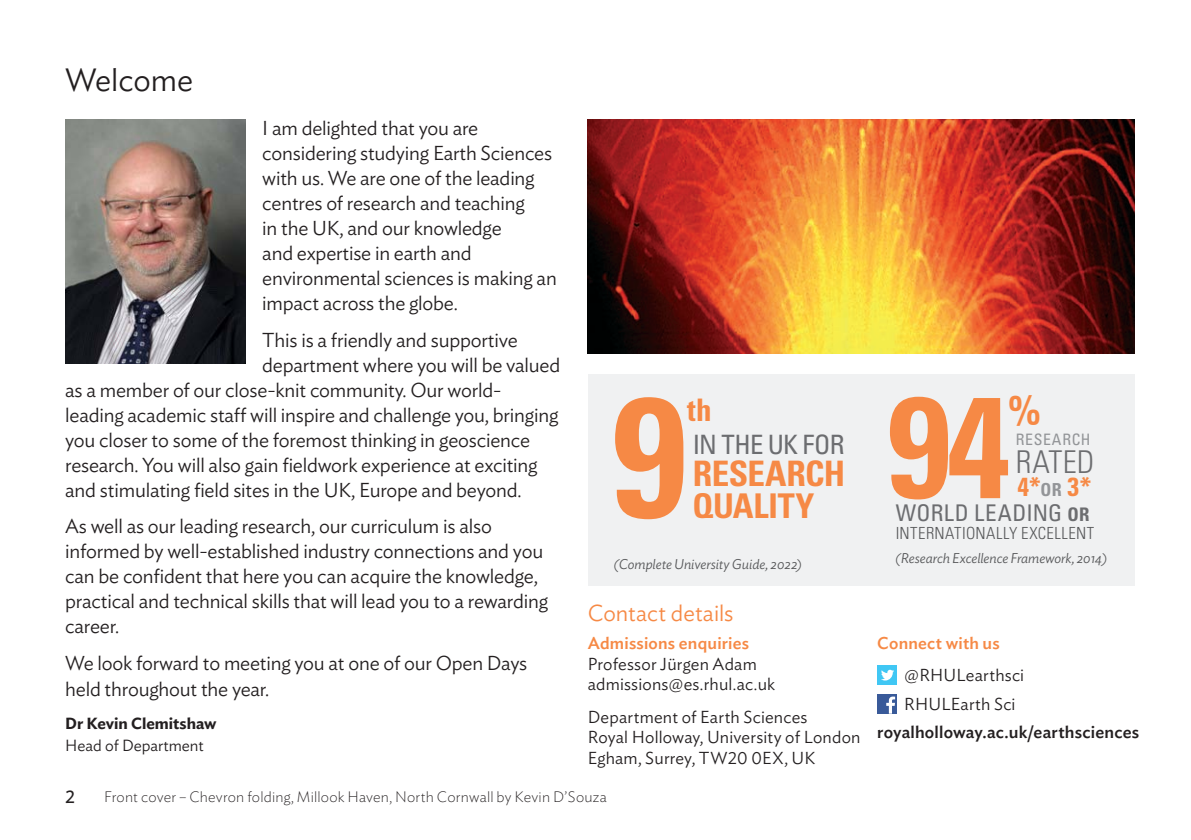
<style>
.page{position:relative;width:1191px;height:840px;background:#fff}
.page>*{position:absolute;margin:0;border:0;box-sizing:border-box;transform-origin:0 0}
.t1{font:700 condensed 170.2px "Univers LT Std";color:#f68945}
.t2{font:700 condensed 143.4px "Univers LT Std";color:#f68945}
.t3{font:700 condensed 42px "Univers LT Std";color:#f68945}
.t4{font:700 condensed 35px "Univers LT Std";letter-spacing:-.015em;color:#f68945}
.t5{font:700 condensed 34px "Univers LT Std";letter-spacing:-.005em;color:#f68945}
.t6{font:300 32px "Ideal Sans";color:#231f20}
.t7{font:300 condensed 31.4px "Univers LT Std";letter-spacing:.01em;color:#6c6d70}
.t8{font:700 condensed 31px "Univers LT Std";color:#f68945}
.t9{font:condensed 26.6px "Univers LT Std";letter-spacing:-.025em;color:#6c6d70}
.t10{font:700 condensed 26px "Univers LT Std";color:#f68945}
.Contact_details_sub{font:300 23px "Ideal Sans";color:#f68945}
.t11{font:condensed 23px "Univers LT Std";letter-spacing:.02em;color:#6c6d70}
.Welcome_text_2018{font:300 20px/25px "Ideal Sans";letter-spacing:-.01em;color:#231f20}
.t12{font:18px "Ideal Sans";color:#231f20}
.Main_text{font:300 17.2px/20.8px "Ideal Sans";letter-spacing:.01em;color:#231f20}
.Main_text-2{font:500 17.2px "Ideal Sans";letter-spacing:.01em;color:#231f20}
.Contact_details_sub-2{font:500 17px "Ideal Sans";letter-spacing:.01em;color:#f68945}
.t13{font:300 condensed 16.6px "Univers LT Std";letter-spacing:.03em;color:#57585a}
.Welcome_name{font:600 16px/22px "Ideal Sans";color:#231f20}
.t14{font:condensed 15.8px "Univers LT Std";letter-spacing:.04em;color:#939598}
.Main_text-3{font:200 15px "Ideal Sans";letter-spacing:.015em;color:#231f20}
.REF{font:italic 300 14px "Ideal Sans";letter-spacing:-.005em;color:#57585a}
.s1{font-weight:300}
.s2{font-size:18px;color:#939598}
.s3{font-weight:700;font-size:18.6px}
</style>
<div class="page">
<div style="left:588px;top:374px;width:546px;height:211px;background:#f0f1f2"></div>
<div style="left:877px;top:664px;width:20px;height:20px;background:#40c7f4"></div>
<svg style="left:881px;top:669px;width:13px;height:11px"></svg>
<div style="left:877px;top:693px;width:20px;height:20px;background:#395a99"></div>
<svg style="left:886px;top:696px;width:9px;height:17px"></svg>
<img style="left:588px;top:119px;width:546px;height:234px">
<img style="left:65px;top:119px;width:180px;height:244px">
<h3 class="t6" style="left:65px;top:55px;width:130px">Welcome</h3>
<p class="Welcome_text_2018" style="left:262px;top:114px;width:296px">I am delighted that you are considering studying Earth Sciences with us. We are one of the leading centres of research and teaching<br>in the UK, and our knowledge<br>and expertise in earth and environmental sciences is making an impact across the globe.</p>
<p class="Welcome_text_2018" style="left:262px;top:325px;width:257px">This is a friendly and supportive</p>
<p class="Welcome_text_2018" style="left:262px;top:350px;width:299px">department where you will be valued</p>
<p class="Welcome_text_2018" style="left:65px;top:375px;width:438px">as a member of our close-knit community. Our world-</p>
<p class="Welcome_text_2018" style="left:65px;top:400px;width:495px">leading academic staff will inspire and challenge you, bringing</p>
<p class="Welcome_text_2018" style="left:65px;top:425px;width:466px">you closer to some of the foremost thinking in geoscience</p>
<p class="Welcome_text_2018" style="left:65px;top:450px;width:474px">research. You will also gain fieldwork experience at exciting</p>
<p class="Welcome_text_2018" style="left:65px;top:475px;width:458px">and stimulating field sites in the UK, Europe and beyond.</p>
<p class="Welcome_text_2018" style="left:65px;top:512px;width:484px">As well as our leading research, our curriculum is also informed by well-established industry connections and you can be confident that here you can acquire the knowledge, practical and technical skills that will lead you to a rewarding career.</p>
<p class="Welcome_text_2018" style="left:65px;top:647px;width:463px;line-height:26px">We look forward to meeting you at one of our Open Days held throughout the year.</p>
<p class="Welcome_name" style="left:65px;top:711px;width:153px">Dr Kevin Clemitshaw<br><span class="s1">Head of Department</span></p>
<p class="Main_text-3" style="left:104px;top:784px;width:504px">Front cover – Chevron folding, Millook Haven, North Cornwall by Kevin D’Souza</p>
<p class="t1" style="left:612px;top:352px;width:76px">9</p>
<p class="t8" style="left:687px;top:390px;width:26px">th</p>
<p class="t9" style="left:693px;top:427px;width:153px">IN THE UK FOR</p>
<p class="t5" style="left:692px;top:484px;width:124px">QUALITY</p>
<p class="t4" style="left:693px;top:452px;width:154px">RESEARCH</p>
<p class="REF" style="left:613px;top:553px;width:190px">(Complete University Guide, 2022)</p>
<p class="Contact_details_sub" style="left:588px;top:595px;width:147px">Contact details</p>
<p class="Contact_details_sub-2" style="left:588px;top:629px;width:163px">Admissions enquiries</p>
<p class="Main_text" style="left:588px;top:651px;width:189px">Professor Jürgen Adam admissions@es.rhul.ac.uk</p>
<p class="Main_text" style="left:588px;top:704px;width:274px">Department of Earth Sciences<br>Royal Holloway, University of London<br>Egham, Surrey, TW20 0EX, UK</p>
<p class="t12" style="left:65px;top:783px;width:12px">2</p>
<p class="t3" style="left:1008px;top:384px;width:34px">%</p>
<p class="t14" style="left:1016px;top:429px;width:76px">RESEARCH</p>
<p class="t10" style="left:1017px;top:471px;width:75px">4*<span class="s2">OR</span> 3*</p>
<p class="t2" style="left:887px;top:359px;width:124px">94</p>
<p class="t11" style="left:895px;top:498px;width:195px">WORLD LEADING <span class="s3">OR</span></p>
<p class="t7" style="left:1016px;top:442px;width:80px">RATED</p>
<p class="t13" style="left:895px;top:523px;width:200px">INTERNATIONALLY EXCELLENT</p>
<p class="REF" style="left:895px;top:546px;width:214px">(Research Excellence Framework, 2014)</p>
<p class="Contact_details_sub-2" style="left:877px;top:629px;width:124px">Connect with us</p>
<p class="Main_text" style="left:904px;top:662px;width:121px">@RHULearthsci</p>
<p class="Main_text" style="left:904px;top:691px;width:113px">RHULEarth Sci</p>
<p class="Main_text-2" style="left:877px;top:718px;width:263px">royalholloway.ac.uk/earthsciences</p>
</div>
